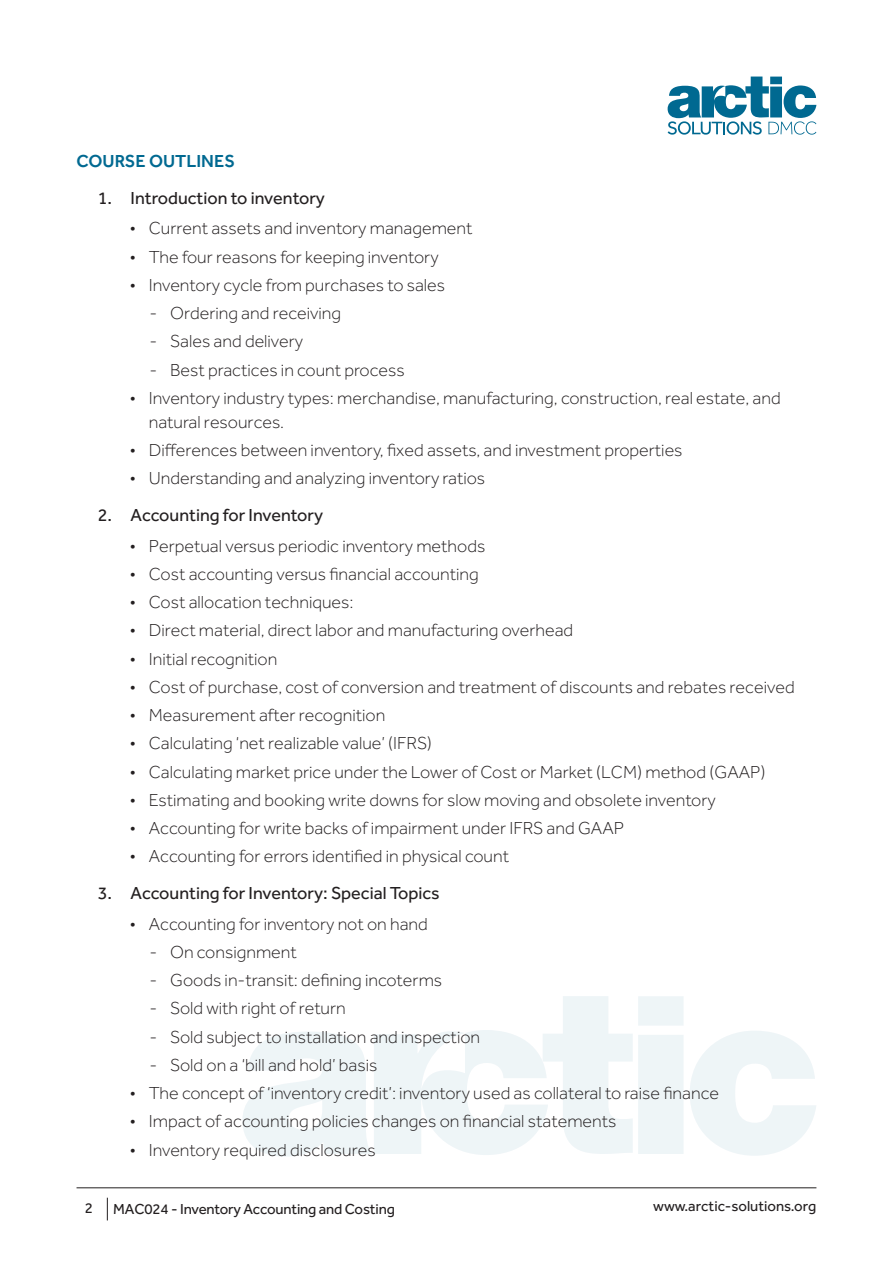
<style>
.page{position:relative;width:893px;height:1263px;background:#fff}
.page>*{position:absolute;margin:0;border:0;box-sizing:border-box;transform-origin:0 0}
.t1{font:300 18px/24px "Effra";color:#231f20}
.t2{font:18px "Effra";color:#231f20}
.Heading_-_Course_Out{font:500 18px "Effra";color:#006991}
.t3{font:15px "Effra";letter-spacing:-.01em;color:#231f20}
</style>
<div class="page">
<hr style="left:77px;top:1187px;width:739px;height:1px;background:#231f20">
<svg style="left:107px;top:1198px;width:1px;height:22px"></svg>
<svg style="left:668px;top:77px;width:148px;height:58px"></svg>
<svg style="left:690px;top:1031px;width:126px;height:125px"></svg>
<svg style="left:243px;top:996px;width:440px;height:161px"></svg>
<p class="Heading_-_Course_Out" style="left:77px;top:150px;width:160px">COURSE OUTLINES</p>
<p class="t2" style="left:98px;top:187px;width:229px">1. Introduction to inventory</p>
<p class="t1" style="left:130px;top:216px;width:344px">• Current assets and inventory management</p>
<p class="t1" style="left:130px;top:245px;width:310px">• The four reasons for keeping inventory</p>
<p class="t1" style="left:130px;top:273px;width:317px">• Inventory cycle from purchases to sales</p>
<p class="t1" style="left:149px;top:301px;width:193px">- Ordering and receiving</p>
<p class="t1" style="left:149px;top:329px;width:155px">- Sales and delivery</p>
<p class="t1" style="left:149px;top:358px;width:257px">- Best practices in count process</p>
<p class="t1" style="left:149px;top:386px;width:633px;text-indent:-19px">• Inventory industry types: merchandise, manufacturing, construction, real estate, and natural resources.</p>
<p class="t1" style="left:130px;top:438px;width:554px">• Differences between inventory, fixed assets, and investment properties</p>
<p class="t1" style="left:130px;top:466px;width:357px">• Understanding and analyzing inventory ratios</p>
<p class="t2" style="left:98px;top:505px;width:227px">2. Accounting for Inventory</p>
<p class="t1" style="left:130px;top:533px;width:357px">• Perpetual versus periodic inventory methods</p>
<p class="t1" style="left:130px;top:562px;width:350px">• Cost accounting versus financial accounting</p>
<p class="t1" style="left:130px;top:590px;width:225px">• Cost allocation techniques:</p>
<p class="t1" style="left:130px;top:618px;width:445px">• Direct material, direct labor and manufacturing overhead</p>
<p class="t1" style="left:130px;top:646px;width:149px">• Initial recognition</p>
<p class="t1" style="left:130px;top:675px;width:666px">• Cost of purchase, cost of conversion and treatment of discounts and rebates received</p>
<p class="t1" style="left:130px;top:703px;width:257px">• Measurement after recognition</p>
<p class="t1" style="left:130px;top:731px;width:303px">• Calculating ‘net realizable value’ (IFRS)</p>
<p class="t1" style="left:130px;top:759px;width:637px">• Calculating market price under the Lower of Cost or Market (LCM) method (GAAP)</p>
<p class="t1" style="left:130px;top:788px;width:587px">• Estimating and booking write downs for slow moving and obsolete inventory</p>
<p class="t1" style="left:130px;top:816px;width:496px">• Accounting for write backs of impairment under IFRS and GAAP</p>
<p class="t1" style="left:130px;top:844px;width:381px">• Accounting for errors identified in physical count</p>
<p class="t2" style="left:98px;top:883px;width:343px">3. Accounting for Inventory: Special Topics</p>
<p class="t1" style="left:130px;top:911px;width:299px">• Accounting for inventory not on hand</p>
<p class="t1" style="left:149px;top:940px;width:149px">- On consignment</p>
<p class="t1" style="left:149px;top:968px;width:294px">- Goods in-transit: defining incoterms</p>
<p class="t1" style="left:149px;top:996px;width:198px">- Sold with right of return</p>
<p class="t1" style="left:149px;top:1024px;width:332px">- Sold subject to installation and inspection</p>
<p class="t1" style="left:149px;top:1053px;width:229px">- Sold on a ‘bill and hold’ basis</p>
<p class="t1" style="left:130px;top:1081px;width:591px">• The concept of ‘inventory credit’: inventory used as collateral to raise finance</p>
<p class="t1" style="left:130px;top:1109px;width:488px">• Impact of accounting policies changes on financial statements</p>
<p class="t1" style="left:130px;top:1137px;width:247px">• Inventory required disclosures</p>
<p class="t3" style="left:85px;top:1199px;width:10px">2</p>
<p class="t3" style="left:113px;top:1200px;width:283px">MAC024 - Inventory Accounting and Costing</p>
<p class="t3" style="left:653px;top:1198px;width:165px">www.arctic-solutions.org</p>
</div>
